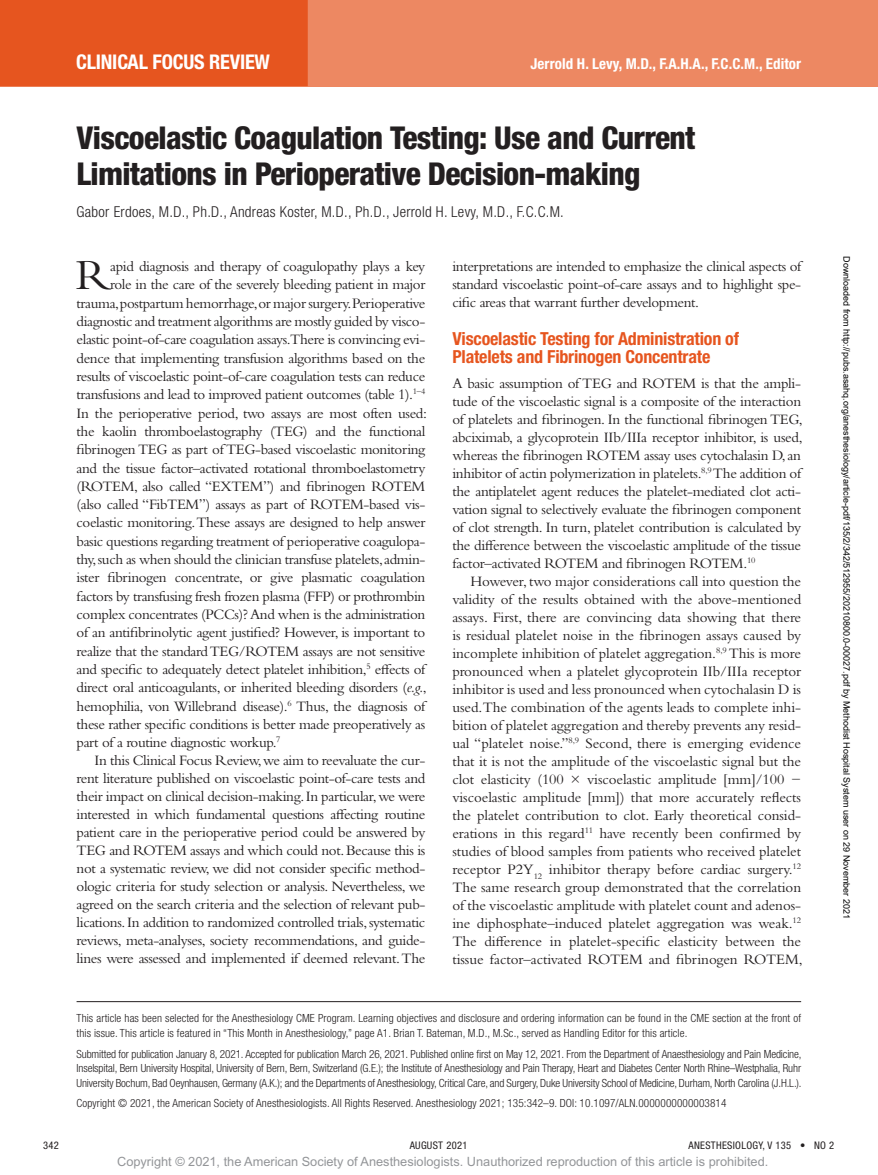
<style>
.page{position:relative;width:878px;height:1175px;background:#fff}
.page>*{position:absolute;margin:0;border:0;box-sizing:border-box;transform-origin:0 0}
.t1{font:44.4px "Bembo Std";color:#231f20}
.t2{font:800 condensed 31.5px/36px "Helvetica Neue LT Std";letter-spacing:-.02em;color:#231f20}
.t3{font:700 condensed 20.25px "Helvetica Neue LT Std";letter-spacing:-.01em;color:#fff}
.t4{font:700 condensed 18px/18px "Helvetica Neue LT Std";letter-spacing:-.01em;color:#e6551f}
.t5{font:15px/18px "Bembo Std";letter-spacing:-.025em;color:#231f20;text-align:justify}
.t6{font:300 condensed 15px "Helvetica Neue LT Std";letter-spacing:.02em;color:#231f20}
.t7{font:700 condensed 15px "Helvetica Neue LT Std";letter-spacing:.005em;color:#fff}
.t8{font:12.75px "Arial MT Std";color:#939598}
.t9{font:300 condensed 11.25px/14.7px "Helvetica Neue LT Std";letter-spacing:.01em;color:#231f20}
.t10{font:condensed 10.5px "Helvetica Neue LT Std";letter-spacing:.03em;color:#231f20}
.t11{font:9px "Arial";color:#000}
.s1{font-style:italic}
</style>
<div class="page">
<div style="left:0;top:0;width:878px;height:86px;background:#ed8862"></div>
<div style="left:0;top:0;width:308px;height:86px;background:#e6551f"></div>
<hr style="left:77px;top:1001px;width:724px;height:1px;background:#231f20">
<h3 class="t3" style="left:76px;top:49px;width:195px">Clinical Focus Review</h3>
<p class="t7" style="left:530px;top:54px;width:272px">Jerrold H. Levy, M.D., F.A.H.A., F.C.C.M., Editor</p>
<h2 class="t2" style="left:77px;top:120px;width:620px">Viscoelastic Coagulation Testing: Use and Current<br>Limitations in Perioperative Decision-making</h2>
<p class="t6" style="left:77px;top:203px;width:489px">Gabor Erdoes, M.D., Ph.D., Andreas Koster, M.D., Ph.D., Jerrold H. Levy, M.D., F.C.C.M.</p>
<h1 class="t1" style="left:76px;top:250px;width:37px">R</h1>
<p class="t5" style="left:110px;top:257px;width:316px">apid diagnosis and therapy of coagulopathy plays a key</p>
<p class="t5" style="left:110px;top:275px;width:316px">role in the care of the severely bleeding patient in major</p>
<p class="t5" style="left:77px;top:294px;width:350px">trauma,postpartum hemorrhage,or major surgery.Perioperative</p>
<p class="t5" style="left:77px;top:312px;width:350px">diagnostic and treatment algorithms are mostly guided by visco-</p>
<p class="t5" style="left:77px;top:330px;width:350px">elastic point-of-care coagulation assays.There is convincing evi-</p>
<p class="t5" style="left:77px;top:349px;width:350px">dence that implementing transfusion algorithms based on the</p>
<p class="t5" style="left:77px;top:367px;width:350px">results of viscoelastic point-of-care coagulation tests can reduce</p>
<p class="t5" style="left:77px;top:385px;width:350px">transfusions and lead to improved patient outcomes (table 1).<sup>1–4</sup></p>
<p class="t5" style="left:77px;top:403px;width:352px">In the perioperative period, two assays are most often used:</p>
<p class="t5" style="left:77px;top:422px;width:350px">the kaolin thromboelastography (TEG) and the functional</p>
<p class="t5" style="left:77px;top:440px;width:350px">fibrinogen TEG as part of TEG-based viscoelastic monitoring</p>
<p class="t5" style="left:77px;top:458px;width:350px">and the tissue factor–activated rotational thromboelastometry</p>
<p class="t5" style="left:77px;top:477px;width:350px">(ROTEM, also called “EXTEM”) and fibrinogen ROTEM</p>
<p class="t5" style="left:77px;top:495px;width:350px">(also called “FibTEM”) assays as part of ROTEM-based vis-</p>
<p class="t5" style="left:77px;top:513px;width:350px">coelastic monitoring.These assays are designed to help answer</p>
<p class="t5" style="left:77px;top:532px;width:350px">basic questions regarding treatment of perioperative coagulopa-</p>
<p class="t5" style="left:77px;top:550px;width:350px">thy, such as when should the clinician transfuse platelets, admin-</p>
<p class="t5" style="left:77px;top:568px;width:350px">ister fibrinogen concentrate, or give plasmatic coagulation</p>
<p class="t5" style="left:77px;top:586px;width:350px">factors by transfusing fresh frozen plasma (FFP) or prothrombin</p>
<p class="t5" style="left:77px;top:605px;width:350px">complex concentrates (PCCs)? And when is the administration</p>
<p class="t5" style="left:77px;top:623px;width:350px">of an antifibrinolytic agent justified? However, is important to</p>
<p class="t5" style="left:77px;top:641px;width:350px">realize that the standard TEG/ROTEM assays are not sensitive</p>
<p class="t5" style="left:77px;top:660px;width:350px">and specific to adequately detect platelet inhibition,<sup>5</sup> effects of</p>
<p class="t5" style="left:77px;top:678px;width:352px">direct oral anticoagulants, or inherited bleeding disorders (<span class="s1">e.g.</span>,</p>
<p class="t5" style="left:77px;top:696px;width:350px">hemophilia, von Willebrand disease).<sup>6</sup> Thus, the diagnosis of</p>
<p class="t5" style="left:77px;top:715px;width:350px">these rather specific conditions is better made preoperatively as</p>
<p class="t5" style="left:77px;top:733px;width:205px">part of a routine diagnostic workup.<sup>7</sup></p>
<p class="t5" style="left:95px;top:751px;width:332px">In this Clinical Focus Review, we aim to reevaluate the cur-</p>
<p class="t5" style="left:77px;top:769px;width:350px">rent literature published on viscoelastic point-of-care tests and</p>
<p class="t5" style="left:77px;top:787px;width:350px">their impact on clinical decision-making. In particular, we were</p>
<p class="t5" style="left:77px;top:805px;width:350px">interested in which fundamental questions affecting routine</p>
<p class="t5" style="left:77px;top:823px;width:350px">patient care in the perioperative period could be answered by</p>
<p class="t5" style="left:77px;top:841px;width:350px">TEG and ROTEM assays and which could not. Because this is</p>
<p class="t5" style="left:77px;top:859px;width:350px">not a systematic review, we did not consider specific method-</p>
<p class="t5" style="left:77px;top:877px;width:350px">ologic criteria for study selection or analysis. Nevertheless, we</p>
<p class="t5" style="left:77px;top:895px;width:350px">agreed on the search criteria and the selection of relevant pub-</p>
<p class="t5" style="left:77px;top:913px;width:350px">lications. In addition to randomized controlled trials, systematic</p>
<p class="t5" style="left:77px;top:931px;width:350px">reviews, meta-analyses, society recommendations, and guide-</p>
<p class="t5" style="left:77px;top:949px;width:350px">lines were assessed and implemented if deemed relevant. The</p>
<p class="t5" style="left:452px;top:257px;width:350px">interpretations are intended to emphasize the clinical aspects of standard viscoelastic point-of-care assays and to highlight spe&shy;cific areas that warrant further development.</p>
<p class="t4" style="left:452px;top:329px;width:288px">Viscoelastic Testing for Administration of<br>Platelets and Fibrinogen Concentrate</p>
<p class="t5" style="left:452px;top:374px;width:352px">A basic assumption of TEG and ROTEM is that the ampli&shy;tude of the viscoelastic signal is a composite of the interaction of platelets and fibrinogen. In the functional fibrinogen TEG, abciximab, a glycoprotein IIb/IIIa receptor inhibitor, is used, whereas the fibrinogen ROTEM assay uses cytochalasin D, an inhibitor of actin polymerization in platelets.<sup>8,9</sup> The addition of the antiplatelet agent reduces the platelet-mediated clot acti&shy;vation signal to selectively evaluate the fibrinogen component of clot strength. In turn, platelet contribution is calculated by the difference between the viscoelastic amplitude of the tissue factor–activated ROTEM and fibrinogen ROTEM.<sup>10</sup></p>
<p class="t5" style="left:452px;top:572px;width:352px;text-indent:18px">However, two major considerations call into question the validity of the results obtained with the above-mentioned assays. First, there are convincing data showing that there is residual platelet noise in the fibrinogen assays caused by incomplete inhibition of platelet aggregation.<sup>8,9</sup> This is more pronounced when a platelet glycoprotein IIb/IIIa receptor inhibitor is used and less pronounced when cytochalasin D is used.The combination of the agents leads to complete inhi&shy;bition of platelet aggregation and thereby prevents any resid&shy;ual “platelet noise.”<sup>8,9</sup> Second, there is emerging evidence that it is not the amplitude of the viscoelastic signal but the clot elasticity (100 × viscoelastic amplitude [mm]/100 − viscoelastic amplitude [mm]) that more accurately reflects the platelet contribution to clot. Early theoretical consid&shy;erations in this regard<sup>11</sup> have recently been confirmed by studies of blood samples from patients who received platelet receptor P2Y<sub>12</sub> inhibitor therapy before cardiac surgery.<sup>12<br></sup>The same research group demonstrated that the correlation of the viscoelastic amplitude with platelet count and adenos&shy;ine diphosphate–induced platelet aggregation was weak.<sup>12<br></sup>The difference in platelet-specific elasticity between the tissue factor–activated ROTEM and fibrinogen ROTEM,</p>
<p class="t9" style="left:77px;top:1010px;width:726px">This article has been selected for the Anesthesiology CME Program. Learning objectives and disclosure and ordering information can be found in the CME section at the front of this issue. This article is featured in “This Month in Anesthesiology,” page A1. Brian T. Bateman, M.D., M.Sc., served as Handling Editor for this article.</p>
<p class="t9" style="left:77px;top:1046px;width:726px;text-align:justify">Submitted for publication January 8, 2021. Accepted for publication March 26, 2021. Published online first on May 12, 2021. From the Department of Anaesthesiology and Pain Medicine, Inselspital, Bern University Hospital, University of Bern, Bern, Switzerland (G.E.); the Institute of Anesthesiology and Pain Therapy, Heart and Diabetes Center North Rhine–Westphalia, Ruhr University Bochum, Bad Oeynhausen, Germany (A.K.); and the Departments of Anesthesiology, Critical Care, and Surgery, Duke University School of Medicine, Durham, North Carolina (J.H.L.).</p>
<p class="t9" style="left:77px;top:1096px;width:651px">Copyright © 2021, the American Society of Anesthesiologists. All Rights Reserved. Anesthesiology 2021; 135:342–9. DOI: 10.1097/ALN.0000000000003814</p>
<p class="t11" style="left:850px;top:256px;width:664px;rotate:90deg">Downloaded from http://pubs.asahq.org/anesthesiology/article-pdf/135/2/342/512955/20210800.0-00027.pdf by Methodist Hospital System user on 29 November 2021</p>
<p class="t10" style="left:43px;top:1139px;width:17px">342</p>
<p class="t10" style="left:409px;top:1139px;width:59px">AUGUST 2021</p>
<p class="t10" style="left:688px;top:1139px;width:147px">ANESTHESIOLOGY, V 135 • NO 2</p>
<p class="t8" style="left:117px;top:1154px;width:652px">Copyright © 2021, the American Society of Anesthesiologists. Unauthorized reproduction of this article is prohibited.</p>
</div>
